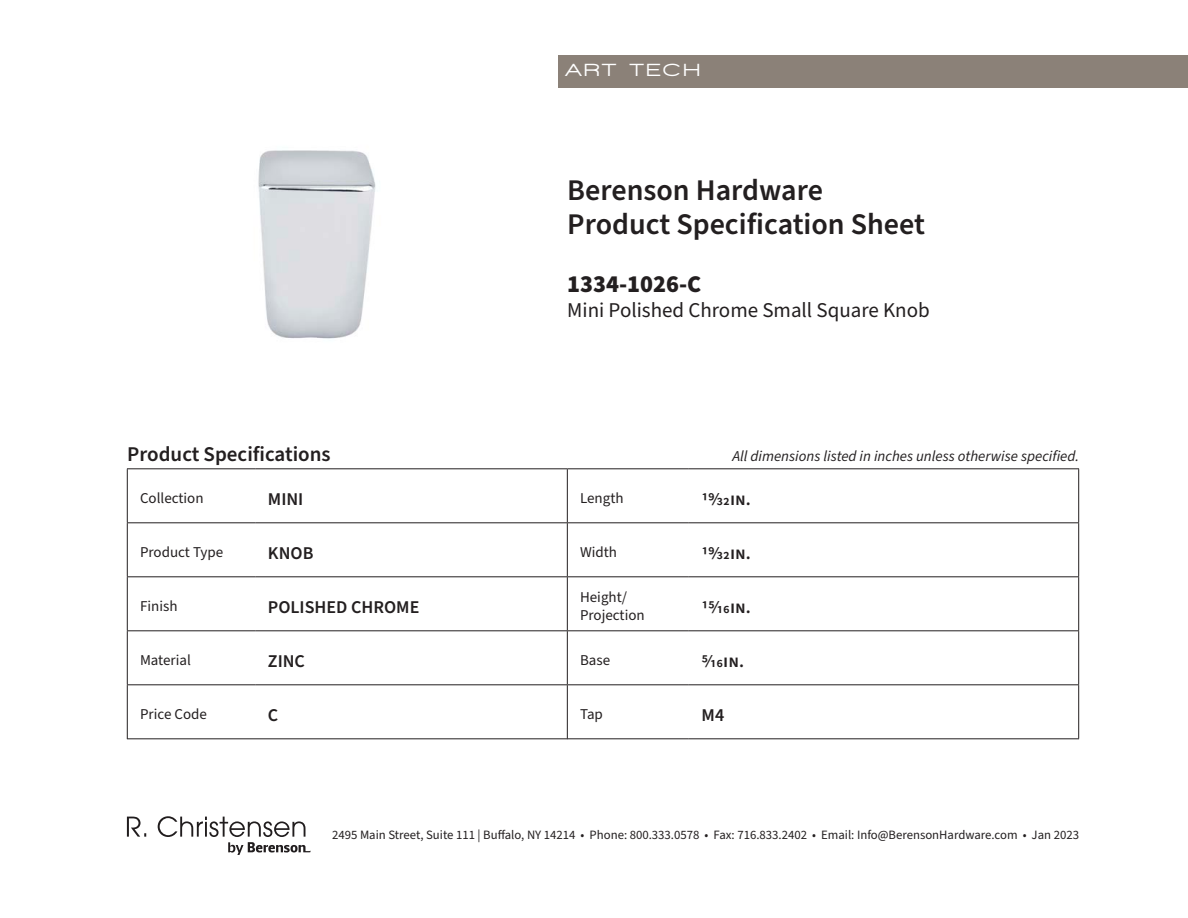
<style>
.page{position:relative;width:1188px;height:918px;background:#fff}
.page>*{position:absolute;margin:0;border:0;box-sizing:border-box;transform-origin:0 0}
.t1{font:600 30px/34.2px "Source Sans Pro";color:#231f20}
.t2{font:900 24px "Source Sans Pro";color:#231f20}
.t3{font:21px "Source Sans Pro";color:#231f20}
.t4{font:600 21px "Source Sans Pro";color:#231f20}
.t5{font:600 18px "Source Sans Pro";color:#231f20}
.t6{font:900 18px "Walkway Expand";letter-spacing:.16em;color:#fff}
.t7{font:15px/18px "Source Sans Pro";color:#231f20}
.t8{font:italic 15px "Source Sans Pro";color:#231f20}
.t9{font:12.75px "Source Sans Pro";color:#231f20}
</style>
<div class="page">
<svg style="left:127px;top:816px;width:183px;height:39px"></svg>
<div style="left:558px;top:55px;width:630px;height:33px;background:#8b8178"></div>
<hr style="left:127px;top:468px;width:128px;height:1px;background:#231f20">
<hr style="left:127px;top:469px;width:1px;height:53px;background:#231f20">
<hr style="left:255px;top:468px;width:312px;height:1px;background:#231f20">
<hr style="left:567px;top:468px;width:122px;height:1px;background:#231f20">
<hr style="left:567px;top:469px;width:1px;height:53px;background:#231f20">
<hr style="left:689px;top:468px;width:390px;height:1px;background:#231f20">
<hr style="left:1078px;top:469px;width:1px;height:53px;background:#231f20">
<hr style="left:127px;top:522px;width:128px;height:1px;background:#231f20">
<hr style="left:127px;top:523px;width:1px;height:53px;background:#231f20">
<hr style="left:255px;top:522px;width:312px;height:1px;background:#231f20">
<hr style="left:567px;top:522px;width:122px;height:1px;background:#231f20">
<hr style="left:567px;top:523px;width:1px;height:53px;background:#231f20">
<hr style="left:689px;top:522px;width:390px;height:1px;background:#231f20">
<hr style="left:1078px;top:523px;width:1px;height:53px;background:#231f20">
<hr style="left:127px;top:576px;width:128px;height:1px;background:#231f20">
<hr style="left:127px;top:577px;width:1px;height:53px;background:#231f20">
<hr style="left:255px;top:576px;width:312px;height:1px;background:#231f20">
<hr style="left:567px;top:576px;width:122px;height:1px;background:#231f20">
<hr style="left:567px;top:577px;width:1px;height:53px;background:#231f20">
<hr style="left:689px;top:576px;width:390px;height:1px;background:#231f20">
<hr style="left:1078px;top:577px;width:1px;height:53px;background:#231f20">
<hr style="left:127px;top:630px;width:128px;height:1px;background:#231f20">
<hr style="left:127px;top:631px;width:1px;height:53px;background:#231f20">
<hr style="left:255px;top:630px;width:312px;height:1px;background:#231f20">
<hr style="left:567px;top:630px;width:122px;height:1px;background:#231f20">
<hr style="left:567px;top:631px;width:1px;height:53px;background:#231f20">
<hr style="left:689px;top:630px;width:390px;height:1px;background:#231f20">
<hr style="left:1078px;top:631px;width:1px;height:53px;background:#231f20">
<hr style="left:127px;top:684px;width:128px;height:1px;background:#231f20">
<hr style="left:127px;top:685px;width:1px;height:54px;background:#231f20">
<hr style="left:255px;top:684px;width:312px;height:1px;background:#231f20">
<hr style="left:567px;top:684px;width:122px;height:1px;background:#231f20">
<hr style="left:567px;top:685px;width:1px;height:53px;background:#231f20">
<hr style="left:689px;top:684px;width:390px;height:1px;background:#231f20">
<hr style="left:1078px;top:685px;width:1px;height:53px;background:#231f20">
<hr style="left:567px;top:738px;width:122px;height:1px;background:#231f20">
<hr style="left:689px;top:738px;width:390px;height:1px;background:#231f20">
<hr style="left:127px;top:738px;width:440px;height:1px;background:#231f20">
<img style="left:258px;top:150px;width:118px;height:189px">
<h3 class="t6" style="left:566px;top:60px;width:136px">ART TECH</h3>
<p class="t1" style="left:567px;top:174px;width:359px">Berenson Hardware<br>Product Specification Sheet</p>
<p class="t2" style="left:567px;top:268px;width:136px">1334-1026-C</p>
<p class="t3" style="left:567px;top:296px;width:364px">Mini Polished Chrome Small Square Knob</p>
<p class="t4" style="left:127px;top:440px;width:205px">Product Specifications</p>
<p class="t7" style="left:140px;top:490px;width:65px">Collection</p>
<p class="t5" style="left:268px;top:487px;width:37px">MINI</p>
<p class="t7" style="left:580px;top:490px;width:45px">Length</p>
<p class="t5" style="left:702px;top:487px;width:51px">19/32in.</p>
<p class="t7" style="left:140px;top:544px;width:85px">Product Type</p>
<p class="t5" style="left:268px;top:541px;width:47px">KNOB</p>
<p class="t7" style="left:580px;top:544px;width:39px">Width</p>
<p class="t5" style="left:702px;top:541px;width:51px">19/32in.</p>
<p class="t8" style="left:732px;top:446px;width:348px">All dimensions listed in inches unless otherwise specified.</p>
<p class="t7" style="left:140px;top:598px;width:39px">Finish</p>
<p class="t5" style="left:268px;top:595px;width:153px">POLISHED CHROME</p>
<p class="t7" style="left:580px;top:589px;width:66px">Height/<br>Projection</p>
<p class="t5" style="left:702px;top:595px;width:51px">15/16in.</p>
<p class="t7" style="left:140px;top:652px;width:52px">Material</p>
<p class="t5" style="left:268px;top:649px;width:39px">ZINC</p>
<p class="t7" style="left:580px;top:652px;width:32px">Base</p>
<p class="t5" style="left:702px;top:649px;width:44px">5/16in.</p>
<p class="t7" style="left:140px;top:706px;width:68px">Price Code</p>
<p class="t5" style="left:268px;top:703px;width:12px">C</p>
<p class="t7" style="left:580px;top:706px;width:24px">Tap</p>
<p class="t5" style="left:702px;top:703px;width:24px">M4</p>
<p class="t9" style="left:332px;top:826px;width:748px">2495 Main Street, Suite 111 | Buffalo, NY 14214 • Phone: 800.333.0578 • Fax: 716.833.2402 • Email: Info@BerensonHardware.com • Jan 2023</p>
</div>
